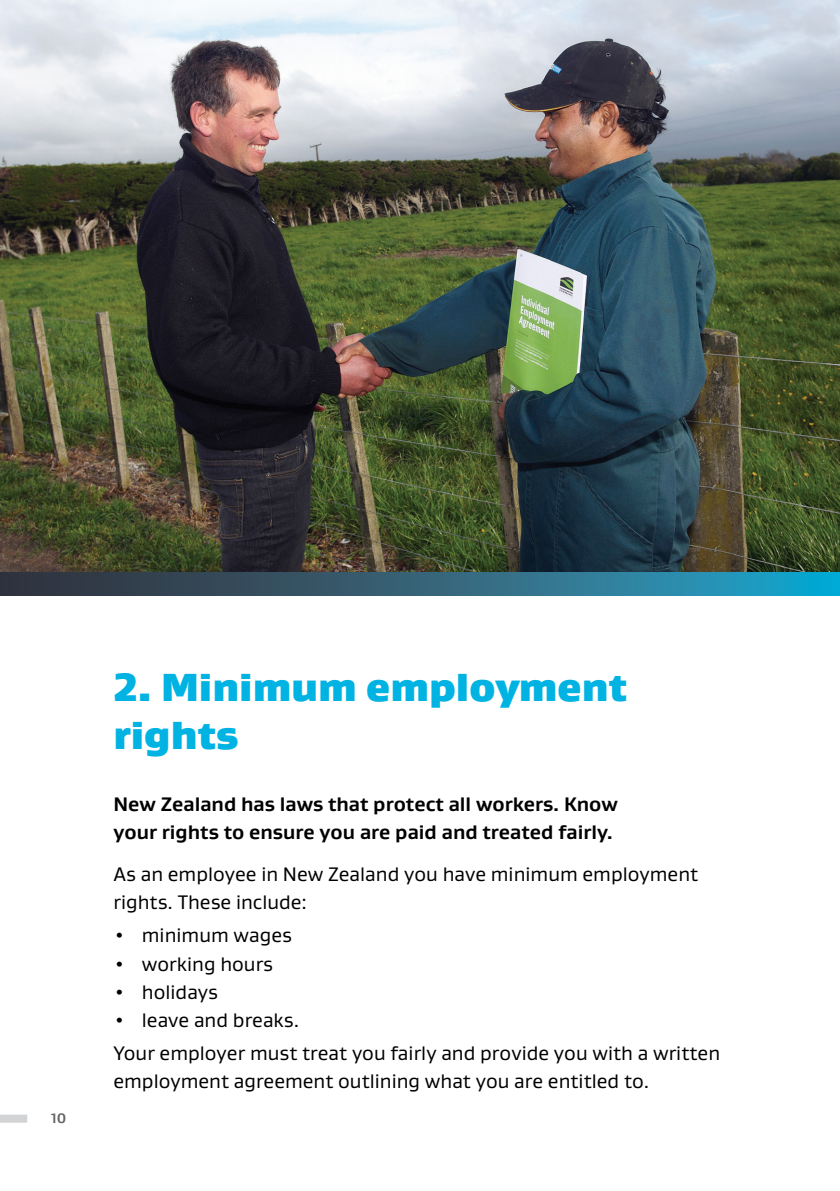
<style>
.page{position:relative;width:840px;height:1191px;background:#fff}
.page>*{position:absolute;margin:0;border:0;box-sizing:border-box;transform-origin:0 0}
.t1{font:900 40px/48px "Gustan";color:#00b3e2}
.Body{font:20px/28px "Gustan";color:#000}
.Body-2{font:700 20px/28px "Gustan";color:#000}
.t2{font:700 14px "Gustan";color:#636466}
</style>
<div class="page">
<div style="left:0;top:1114px;width:27px;height:8px;background:#d1d3d4"></div>
<img style="left:0;top:0;width:839px;height:573px">
<svg style="left:0;top:573px;width:839px;height:22px;background:#2e677d"></svg>
<p class="t2" style="left:51px;top:1109px;width:17px">10</p>
<h1 class="t1" style="left:113px;top:662px;width:515px">2. Minimum employment rights</h1>
<p class="Body-2" style="left:113px;top:789px;width:505px">New Zealand has laws that protect all workers. Know your rights to ensure you are paid and treated fairly.</p>
<p class="Body" style="left:113px;top:859px;width:586px">As an employee in New Zealand you have minimum employment rights. These include:</p>
<p class="Body" style="left:113px;top:921px;width:180px">• minimum wages</p>
<p class="Body" style="left:113px;top:949px;width:161px">• working hours</p>
<p class="Body" style="left:113px;top:977px;width:106px">• holidays</p>
<p class="Body" style="left:113px;top:1005px;width:187px">• leave and breaks.</p>
<p class="Body" style="left:113px;top:1038px;width:607px">Your employer must treat you fairly and provide you with a written employment agreement outlining what you are entitled to.</p>
</div>
